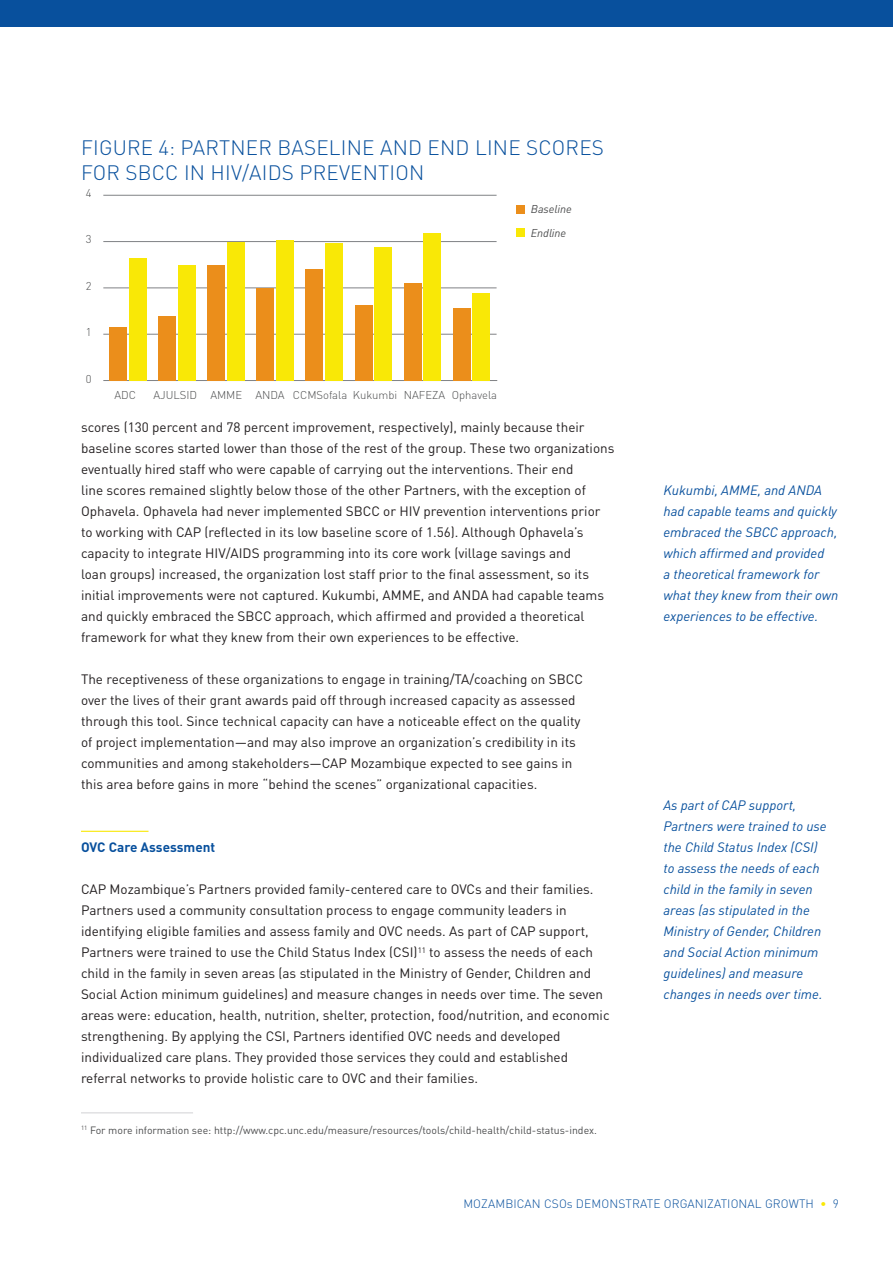
<style>
.page{position:relative;width:893px;height:1263px;background:#fff}
.page>*{position:absolute;margin:0;border:0;box-sizing:border-box;transform-origin:0 0}
.Table_Figure_Head_1{font:300 20.7px/24.8px "DINOT";letter-spacing:.01em;color:#08509d}
.Body_Copy{font:13.5px/21px "DINOT";color:#231f20}
.Sidebar_Italics{font:italic 13.5px/21px "DINOT";color:#08509d}
.Heading_2{font:700 13.5px "DINOT";color:#08509d}
.t1{font:300 12px "DINOT";letter-spacing:.01em;color:#08509d}
.t2{font:300 11.25px "DINOT";color:#4b4c4d}
.t3{font:italic 11.25px "DINOT";color:#4b4c4d}
.footnote{font:10.5px "DINOT";color:#4b4c4d}
.s1{color:#f9e806}
</style>
<div class="page">
<div style="left:0;top:0;width:893px;height:27px;background:#08509d"></div>
<hr style="left:81px;top:831px;width:67px;height:1px;background:#f9e806">
<hr style="left:81px;top:1112px;width:112px;height:1px;background:#d1d2d4">
<div style="left:516px;top:205px;width:8px;height:9px;background:#eb8e1b"></div>
<div style="left:516px;top:228px;width:8px;height:8px;background:#f9e806"></div>
<hr style="left:103px;top:380px;width:394px;height:1px;background:#808285">
<hr style="left:103px;top:334px;width:394px;height:1px;background:#808285">
<hr style="left:103px;top:287px;width:394px;height:1px;background:#808285">
<hr style="left:103px;top:241px;width:394px;height:1px;background:#808285">
<hr style="left:103px;top:195px;width:394px;height:1px;background:#808285">
<div style="left:129px;top:258px;width:18px;height:122px;background:#f9e806"></div>
<div style="left:178px;top:265px;width:18px;height:115px;background:#f9e806"></div>
<div style="left:227px;top:242px;width:18px;height:138px;background:#f9e806"></div>
<div style="left:276px;top:240px;width:18px;height:140px;background:#f9e806"></div>
<div style="left:325px;top:243px;width:18px;height:137px;background:#f9e806"></div>
<div style="left:374px;top:247px;width:18px;height:133px;background:#f9e806"></div>
<div style="left:423px;top:233px;width:18px;height:147px;background:#f9e806"></div>
<div style="left:472px;top:293px;width:18px;height:87px;background:#f9e806"></div>
<div style="left:109px;top:327px;width:18px;height:53px;background:#eb8e1b"></div>
<div style="left:158px;top:316px;width:18px;height:64px;background:#eb8e1b"></div>
<div style="left:207px;top:265px;width:18px;height:115px;background:#eb8e1b"></div>
<div style="left:256px;top:288px;width:18px;height:92px;background:#eb8e1b"></div>
<div style="left:306px;top:269px;width:17px;height:111px;background:#eb8e1b"></div>
<div style="left:355px;top:305px;width:17px;height:75px;background:#eb8e1b"></div>
<div style="left:404px;top:283px;width:17px;height:97px;background:#eb8e1b"></div>
<div style="left:453px;top:308px;width:17px;height:72px;background:#eb8e1b"></div>
<p class="Table_Figure_Head_1" style="left:81px;top:135px;width:524px">FIGURE 4: PARTNER BASELINE AND END LINE SCORES<br>FOR SBCC IN HIV/AIDS PREVENTION</p>
<p class="t2" style="left:86px;top:185px;width:7px">4</p>
<p class="t2" style="left:86px;top:232px;width:7px">3</p>
<p class="t2" style="left:86px;top:278px;width:7px">2</p>
<p class="t2" style="left:86px;top:325px;width:7px">1</p>
<p class="t2" style="left:86px;top:371px;width:7px">0</p>
<p class="t2" style="left:114px;top:387px;width:23px">ADC</p>
<p class="t2" style="left:153px;top:387px;width:345px">AJULSID AMME ANDA CCMSofala Kukumbi NAFEZA Ophavela</p>
<p class="t3" style="left:531px;top:202px;width:42px">Baseline</p>
<p class="t3" style="left:531px;top:226px;width:37px">Endline</p>
<p class="Body_Copy" style="left:81px;top:416px;width:535px">scores (130 percent and 78 percent improvement, respectively), mainly because their baseline scores started lower than those of the rest of the group. These two organizations eventually hired staff who were capable of carrying out the interventions. Their end<br>line scores remained slightly below those of the other Partners, with the exception of Ophavela. Ophavela had never implemented SBCC or HIV prevention interventions prior to working with CAP (reflected in its low baseline score of 1.56). Although Ophavela’s capacity to integrate HIV/AIDS programming into its core work (village savings and<br>loan groups) increased, the organization lost staff prior to the final assessment, so its initial improvements were not captured. Kukumbi, AMME, and ANDA had capable teams and quickly embraced the SBCC approach, which affirmed and provided a theoretical framework for what they knew from their own experiences to be effective.</p>
<p class="Body_Copy" style="left:81px;top:668px;width:504px">The receptiveness of these organizations to engage in training/TA/coaching on SBCC over the lives of their grant awards paid off through increased capacity as assessed through this tool. Since technical capacity can have a noticeable effect on the quality of project implementation—and may also improve an organization’s credibility in its communities and among stakeholders—CAP Mozambique expected to see gains in this area before gains in more “behind the scenes” organizational capacities.</p>
<p class="Heading_2" style="left:81px;top:838px;width:136px">OVC Care Assessment</p>
<p class="Body_Copy" style="left:81px;top:878px;width:530px">CAP Mozambique’s Partners provided family-centered care to OVCs and their families.<br>Partners used a community consultation process to engage community leaders in identifying eligible families and assess family and OVC needs. As part of CAP support, Partners were trained to use the Child Status Index (CSI)<sup>11</sup> to assess the needs of each child in the family in seven areas (as stipulated in the Ministry of Gender, Children and Social Action minimum guidelines) and measure changes in needs over time. The seven areas were: education, health, nutrition, shelter, protection, food/nutrition, and economic strengthening. By applying the CSI, Partners identified OVC needs and developed individualized care plans. They provided those services they could and established referral networks to provide holistic care to OVC and their families.</p>
<p class="footnote" style="left:81px;top:1122px;width:517px"><sup>11</sup> For more information see: http://www.cpc.unc.edu/measure/resources/tools/child-health/child-status-index.</p>
<p class="Sidebar_Italics" style="left:663px;top:479px;width:176px">Kukumbi, AMME, and ANDA had capable teams and quickly embraced the SBCC approach, which affirmed and provided<br>a theoretical framework for what they knew from their own experiences to be effective.</p>
<p class="Sidebar_Italics" style="left:663px;top:794px;width:165px">As part of CAP support,<br>Partners were trained to use the Child Status Index (CSI) to assess the needs of each child in the family in seven areas (as stipulated in the<br>Ministry of Gender, Children and Social Action minimum guidelines) and measure changes in needs over time.</p>
<p class="t1" style="left:463px;top:1196px;width:377px">MOZAMBICAN CSOs DEMONSTRATE ORGANIZATIONAL GROWTH <span class="s1">•</span> 9</p>
</div>
